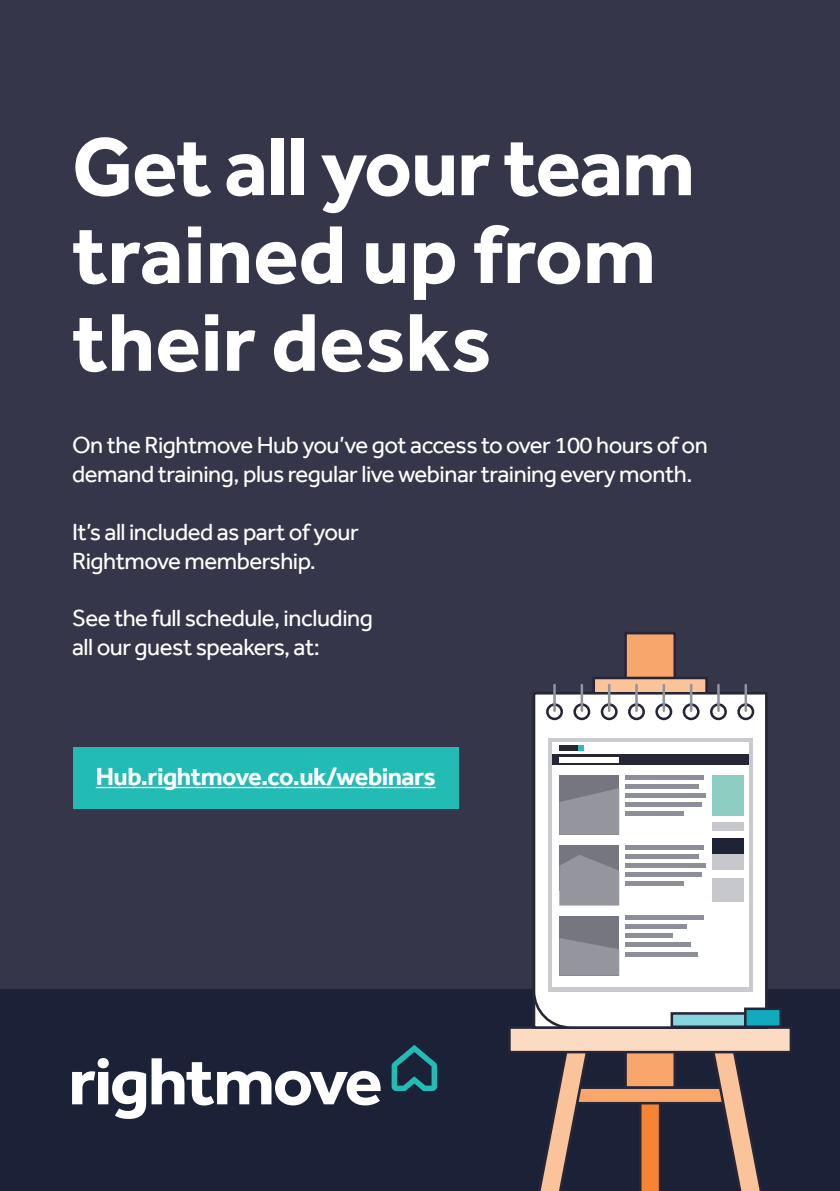
<style>
.page{position:relative;width:840px;height:1191px;background:#fff}
.page>*{position:absolute;margin:0;border:0;box-sizing:border-box;transform-origin:0 0}
.t1{font:700 84.8px/87.8px "Effra";color:#fff}
.t2{font:700 25.4px "Effra";letter-spacing:-.02em;color:#fff}
.t3{font:24px/28.8px "Effra";letter-spacing:-.02em;color:#fff}
</style>
<div class="page">
<div style="left:0;top:0;width:839px;height:1191px;background:#1b2137"></div>
<div style="left:0;top:0;width:839px;height:988px;background:#353649"></div>
<div style="left:625px;top:633px;width:49px;height:454px;background:#f8a66b"></div>
<div style="left:624px;top:632px;width:51px;height:457px;border:3px solid #262637"></div>
<svg style="left:660px;top:680px;width:116px;height:511px"></svg>
<svg style="left:522px;top:683px;width:138px;height:508px"></svg>
<div style="left:509px;top:1027px;width:281px;height:25px;background:#fcdbc3"></div>
<div style="left:508px;top:1026px;width:283px;height:27px;border:3px solid #262637"></div>
<div style="left:593px;top:678px;width:113px;height:24px;background:#fac39a"></div>
<div style="left:592px;top:676px;width:115px;height:27px;border:3px solid #262637"></div>
<svg style="left:531px;top:690px;width:237px;height:340px;background:#dbdbdd"></svg>
<svg style="left:547px;top:704px;width:14px;height:15px"></svg>
<div style="left:545px;top:703px;width:17px;height:17px;border:3px solid #262637;border-radius:50%"></div>
<svg style="left:574px;top:704px;width:14px;height:15px"></svg>
<div style="left:573px;top:703px;width:17px;height:17px;border:3px solid #262637;border-radius:50%"></div>
<svg style="left:601px;top:704px;width:15px;height:15px"></svg>
<div style="left:600px;top:703px;width:17px;height:17px;border:3px solid #262637;border-radius:50%"></div>
<svg style="left:629px;top:704px;width:14px;height:15px"></svg>
<div style="left:627px;top:703px;width:17px;height:17px;border:3px solid #262637;border-radius:50%"></div>
<svg style="left:656px;top:704px;width:14px;height:15px"></svg>
<div style="left:655px;top:703px;width:17px;height:17px;border:3px solid #262637;border-radius:50%"></div>
<svg style="left:683px;top:704px;width:15px;height:15px"></svg>
<div style="left:682px;top:703px;width:17px;height:17px;border:3px solid #262637;border-radius:50%"></div>
<svg style="left:710px;top:704px;width:15px;height:15px"></svg>
<div style="left:709px;top:703px;width:17px;height:17px;border:3px solid #262637;border-radius:50%"></div>
<svg style="left:738px;top:704px;width:14px;height:15px"></svg>
<div style="left:737px;top:703px;width:16px;height:17px;border:3px solid #262637;border-radius:50%"></div>
<hr style="left:553px;top:685px;width:2px;height:25px;background:#91939d">
<hr style="left:580px;top:685px;width:2px;height:25px;background:#91939d">
<hr style="left:607px;top:685px;width:3px;height:25px;background:#91939d">
<hr style="left:635px;top:685px;width:2px;height:25px;background:#91939d">
<hr style="left:662px;top:685px;width:2px;height:25px;background:#91939d">
<hr style="left:689px;top:685px;width:3px;height:25px;background:#91939d">
<hr style="left:716px;top:685px;width:3px;height:25px;background:#91939d">
<hr style="left:744px;top:685px;width:2px;height:25px;background:#91939d">
<div style="left:671px;top:1013px;width:73px;height:13px;background:#87d5de"></div>
<div style="left:670px;top:1012px;width:76px;height:16px;border:3px solid #262637"></div>
<div style="left:744px;top:1008px;width:36px;height:18px;background:#12abbd"></div>
<div style="left:743px;top:1007px;width:38px;height:21px;border:3px solid #262637"></div>
<div style="left:547px;top:737px;width:205px;height:254px;background:#c9cacf"></div>
<div style="left:551px;top:742px;width:197px;height:245px;background:#fff"></div>
<div style="left:559px;top:775px;width:60px;height:59px;background:#767681"></div>
<div style="left:711px;top:775px;width:32px;height:40px;background:#8ccec2"></div>
<div style="left:711px;top:838px;width:32px;height:15px;background:#1e2337"></div>
<div style="left:711px;top:853px;width:32px;height:16px;background:#c7c8cd"></div>
<div style="left:711px;top:822px;width:32px;height:9px;background:#c7c8cd"></div>
<div style="left:711px;top:878px;width:32px;height:24px;background:#c7c8cd"></div>
<div style="left:551px;top:754px;width:197px;height:11px;background:#262637"></div>
<hr style="left:624px;top:775px;width:78px;height:4px;background:#8c8f99">
<hr style="left:624px;top:784px;width:74px;height:4px;background:#8c8f99">
<hr style="left:624px;top:793px;width:81px;height:4px;background:#8c8f99">
<hr style="left:624px;top:802px;width:77px;height:4px;background:#8c8f99">
<hr style="left:624px;top:811px;width:59px;height:4px;background:#8c8f99">
<div style="left:559px;top:845px;width:60px;height:46px;background:#767681"></div>
<div style="left:624px;top:845px;width:78px;height:5px;background:#8c8f99"></div>
<div style="left:624px;top:854px;width:74px;height:5px;background:#8c8f99"></div>
<div style="left:624px;top:863px;width:81px;height:5px;background:#8c8f99"></div>
<hr style="left:624px;top:873px;width:77px;height:4px;background:#8c8f99">
<hr style="left:624px;top:882px;width:59px;height:4px;background:#8c8f99">
<svg style="left:559px;top:788px;width:60px;height:46px"></svg>
<div style="left:559px;top:915px;width:60px;height:60px;background:#767681"></div>
<div style="left:624px;top:915px;width:78px;height:5px;background:#8c8f99"></div>
<div style="left:624px;top:924px;width:61px;height:5px;background:#8c8f99"></div>
<div style="left:624px;top:933px;width:47px;height:5px;background:#8c8f99"></div>
<hr style="left:624px;top:943px;width:66px;height:4px;background:#8c8f99">
<hr style="left:624px;top:952px;width:73px;height:4px;background:#8c8f99">
<svg style="left:559px;top:938px;width:60px;height:37px"></svg>
<svg style="left:559px;top:855px;width:60px;height:50px;background:#8f9099"></svg>
<div style="left:559px;top:757px;width:60px;height:5px;background:#fff"></div>
<div style="left:559px;top:746px;width:19px;height:5px;background:#262637"></div>
<svg style="left:578px;top:746px;width:5px;height:5px"></svg>
<div style="left:73px;top:747px;width:385px;height:61px;background:#22bcb5"></div>
<hr style="left:96px;top:787px;width:339px;height:1px;background:#fff">
<svg style="left:391px;top:1045px;width:46px;height:46px"></svg>
<svg style="left:72px;top:1058px;width:308px;height:61px"></svg>
<p class="t1" style="left:72px;top:122px;width:624px">Get all your team trained up from their desks</p>
<p class="t3" style="left:72px;top:430px;width:637px">On the Rightmove Hub you’ve got access to over 100 hours of on demand training, plus regular live webinar training every month.</p>
<p class="t3" style="left:72px;top:517px;width:288px">It’s all included as part of your<br>Rightmove membership.</p>
<p class="t3" style="left:72px;top:603px;width:302px">See the full schedule, including all our guest speakers, at:</p>
<p class="t2" style="left:96px;top:761px;width:341px">Hub.rightmove.co.uk/webinars</p>
</div>
